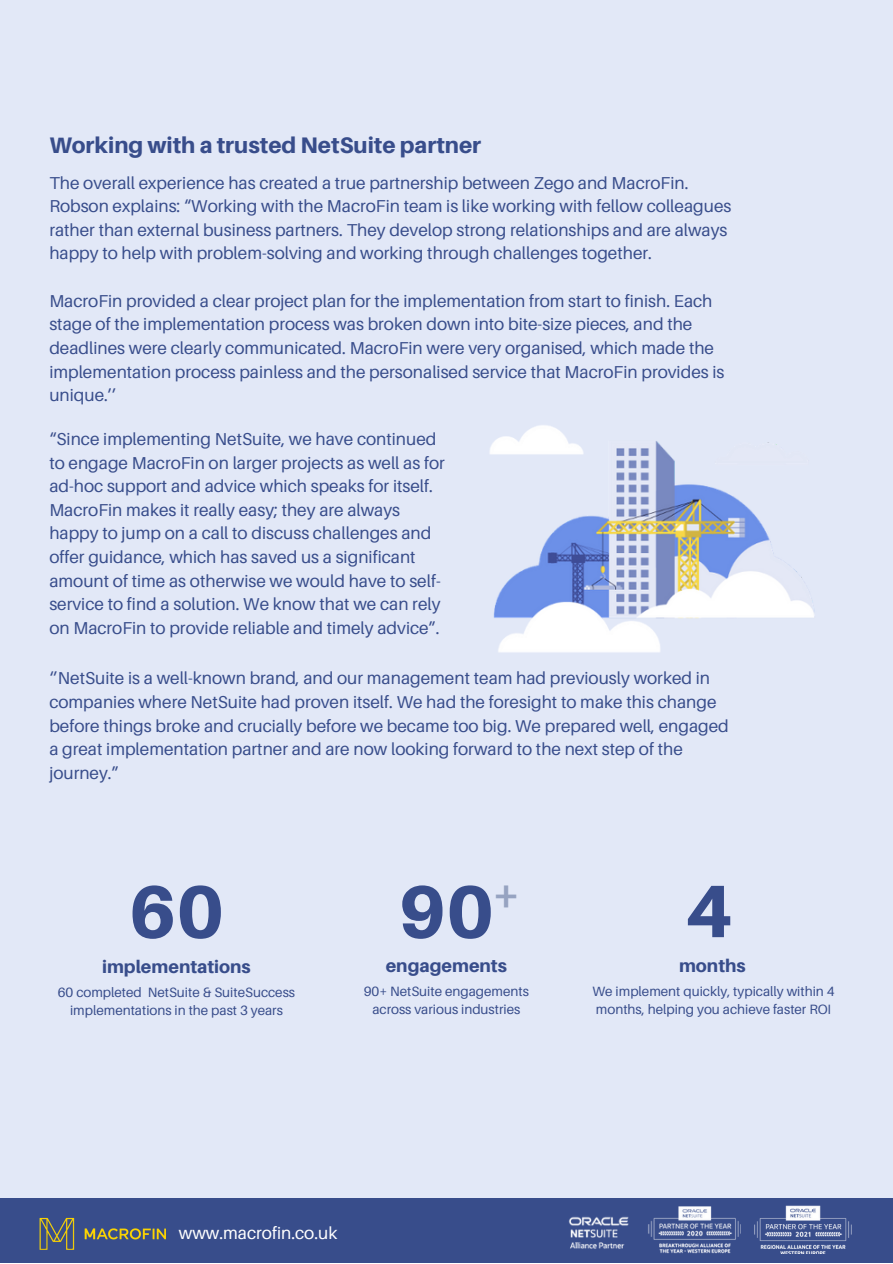
<style>
.page{position:relative;width:893px;height:1264px;background:#fff}
.page>*{position:absolute;margin:0;border:0;box-sizing:border-box;transform-origin:0 0}
.t1{font:800 74.4px "Aileron";color:#384d8b}
.t2{font:800 45.9px "Aileron";color:#96a3c1}
.t3{font:800 22.5px "Aileron";color:#384d8b}
.t4{font:800 18px "Aileron";color:#384d8b}
.t5{font:17.25px/23.5px "Aileron";color:#384d8b}
.t6{font:17.25px "Aileron";color:#fff}
.t7{font:13.5px/18px "Aileron";color:#384d8b;text-align:center}
</style>
<div class="page">
<div style="left:0;top:0;width:892px;height:1262px;background:#e2e8f7"></div>
<img style="left:489px;top:425px;width:326px;height:228px">
<div style="left:0;top:1197px;width:892px;height:65px;background:#384d8b"></div>
<img style="left:19px;top:1197px;width:167px;height:53px">
<img style="left:648px;top:1206px;width:93px;height:48px">
<img style="left:568px;top:1216px;width:61px;height:33px">
<img style="left:754px;top:1205px;width:98px;height:48px">
<h3 class="t3" style="left:49px;top:131px;width:433px">Working with a trusted NetSuite partner</h3>
<p class="t5" style="left:49px;top:170px;width:683px">The overall experience has created a true partnership between Zego and MacroFin.<br>Robson explains: “Working with the MacroFin team is like working with fellow colleagues rather than external business partners. They develop strong relationships and are always happy to help with problem-solving and working through challenges together.</p>
<p class="t5" style="left:49px;top:288px;width:676px">MacroFin provided a clear project plan for the implementation from start to finish. Each stage of the implementation process was broken down into bite-size pieces, and the deadlines were clearly communicated. MacroFin were very organised, which made the implementation process painless and the personalised service that MacroFin provides is unique.’’</p>
<p class="t5" style="left:49px;top:427px;width:397px">“Since implementing NetSuite, we have continued to engage MacroFin on larger projects as well as for ad-hoc support and advice which speaks for itself.<br>MacroFin makes it really easy; they are always happy to jump on a call to discuss challenges and offer guidance, which has saved us a significant amount of time as otherwise we would have to self&shy;service to find a solution. We know that we can rely on MacroFin to provide reliable and timely advice”.</p>
<p class="t5" style="left:49px;top:666px;width:681px">‘’NetSuite is a well-known brand, and our management team had previously worked in companies where NetSuite had proven itself. We had the foresight to make this change before things broke and crucially before we became too big. We prepared well, engaged a great implementation partner and are now looking forward to the next step of the journey.”</p>
<h1 class="t1" style="left:129px;top:865px;width:97px">60</h1>
<h1 class="t1" style="left:685px;top:865px;width:49px">4</h1>
<h1 class="t1" style="left:398px;top:865px;width:97px">90</h1>
<p class="t4" style="left:385px;top:954px;width:123px">engagements</p>
<p class="t4" style="left:679px;top:954px;width:68px">months</p>
<p class="t7" style="left:363px;top:981px;width:167px">90+ NetSuite engagements across various industries</p>
<h2 class="t2" style="left:491px;top:866px;width:31px">+</h2>
<p class="t4" style="left:102px;top:955px;width:150px">implementations</p>
<p class="t7" style="left:592px;top:981px;width:244px;text-align:left">We implement quickly, typically within 4 months, helping you achieve faster ROI</p>
<p class="t7" style="left:58px;top:983px;width:239px">60 completed NetSuite &amp; SuiteSuccess implementations in the past 3 years</p>
<p class="t6" style="left:179px;top:1221px;width:160px">www.macrofin.co.uk</p>
</div>
